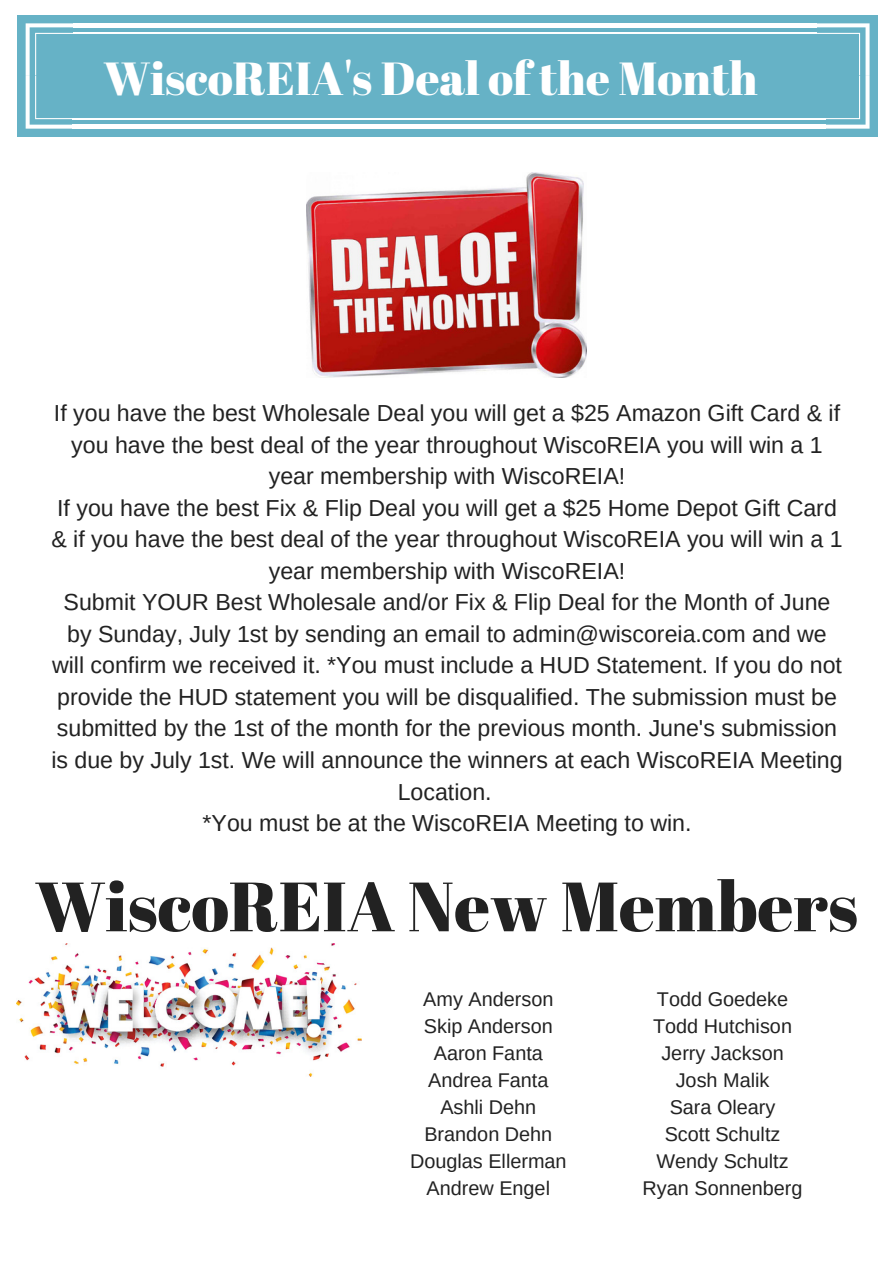
<style>
.page{position:relative;width:893px;height:1263px;background:#fff}
.page>*{position:absolute;margin:0;border:0;box-sizing:border-box;transform-origin:0 0}
.t1{font:69.6px "Abril Fatface";color:#222}
.t2{font:52.95px "Abril Fatface";color:#fff}
.t3{font:46.35px "Abril Fatface";color:#fff}
.t4{font:23.25px/31.5px "Arimo";color:#222;text-align:center}
.t5{font:19.8px/27px "Arimo";color:#222;text-align:center}
</style>
<div class="page">
<div style="left:17px;top:15px;width:61px;height:61px;background:#66b2c6"></div>
<div style="left:77px;top:15px;width:749px;height:61px;background:#66b2c6"></div>
<hr style="left:73px;top:33px;width:749px;height:1px;background:#fff">
<hr style="left:73px;top:23px;width:749px;height:4px;background:#fff">
<div style="left:817px;top:15px;width:61px;height:61px;background:#66b2c6"></div>
<div style="left:17px;top:76px;width:61px;height:61px;background:#66b2c6"></div>
<svg style="left:26px;top:23px;width:52px;height:106px"></svg>
<div style="left:817px;top:76px;width:61px;height:61px;background:#66b2c6"></div>
<svg style="left:817px;top:23px;width:52px;height:106px"></svg>
<div style="left:75px;top:75px;width:749px;height:62px;background:#66b2c6"></div>
<hr style="left:73px;top:118px;width:753px;height:1px;background:#fff">
<hr style="left:73px;top:125px;width:753px;height:4px;background:#fff">
<img style="left:17px;top:944px;width:344px;height:132px">
<img style="left:306px;top:172px;width:281px;height:205px">
<h2 class="t2" style="left:57px;top:40px;width:749px">WiscoREIA's Deal of the Month</h2>
<h3 class="t3" style="left:104px;top:46px;width:656px">WiscoREIA's Deal of the Month</h3>
<p class="t4" style="left:51px;top:397px;width:793px">If you have the best Wholesale Deal you will get a $25 Amazon Gift Card &amp; if you have the best deal of the year throughout WiscoREIA you will win a 1 year membership with WiscoREIA!<br>If you have the best Fix &amp; Flip Deal you will get a $25 Home Depot Gift Card &amp; if you have the best deal of the year throughout WiscoREIA you will win a 1 year membership with WiscoREIA!<br>Submit YOUR Best Wholesale and/or Fix &amp; Flip Deal for the Month of June by Sunday, July 1st by sending an email to admin@wiscoreia.com and we will confirm we received it. *You must include a HUD Statement. If you do not provide the HUD statement you will be disqualified. The submission must be submitted by the 1st of the month for the previous month. June's submission is due by July 1st. We will announce the winners at each WiscoREIA Meeting Location.<br>*You must be at the WiscoREIA Meeting to win.</p>
<h1 class="t1" style="left:35px;top:858px;width:825px">WiscoREIA New Members</h1>
<p class="t5" style="left:410px;top:985px;width:158px">Amy Anderson<br>Skip Anderson<br>Aaron Fanta<br>Andrea Fanta<br>Ashli Dehn<br>Brandon Dehn<br>Douglas Ellerman<br>Andrew Engel</p>
<p class="t5" style="left:643px;top:985px;width:161px">Todd Goedeke<br>Todd Hutchison<br>Jerry Jackson<br>Josh Malik<br>Sara Oleary<br>Scott Schultz<br>Wendy Schultz<br>Ryan Sonnenberg</p>
</div>
